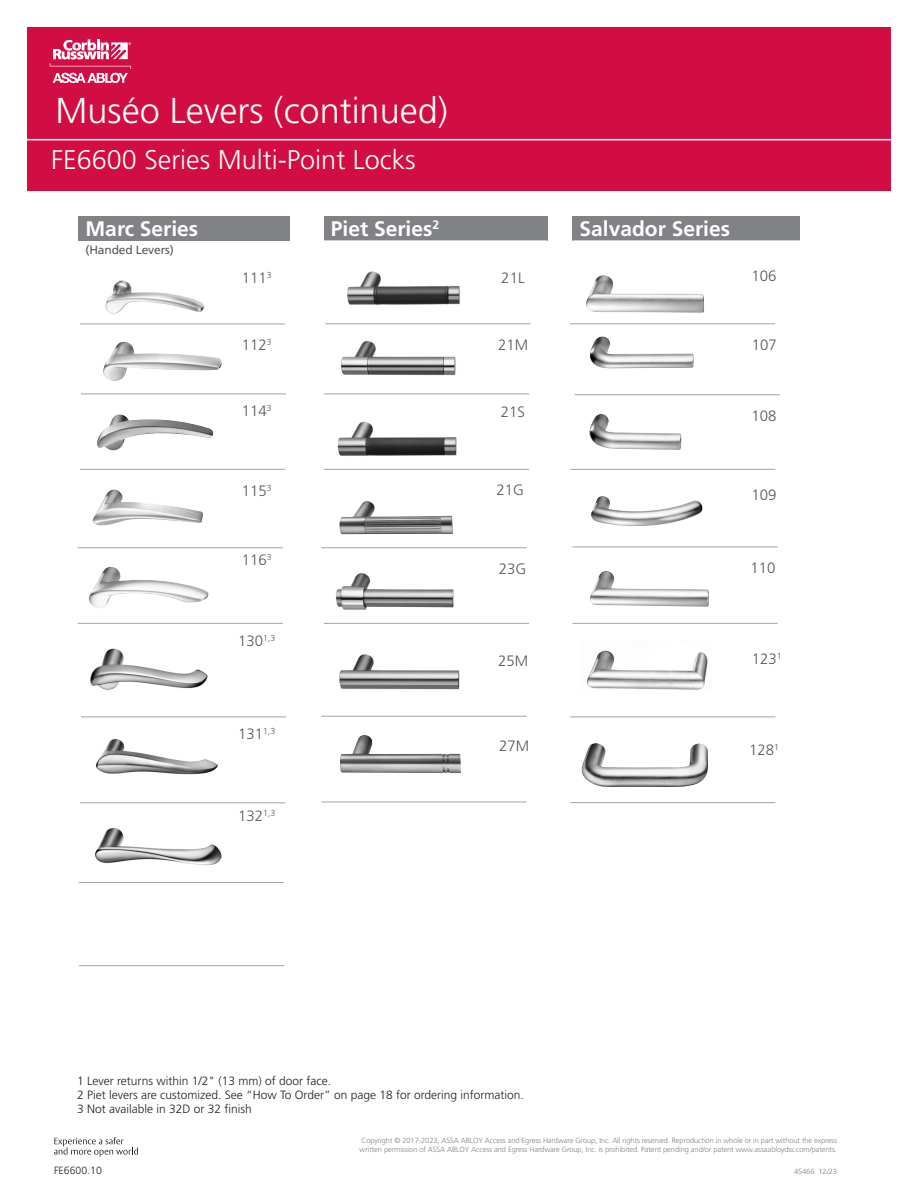
<style>
.page{position:relative;width:918px;height:1188px;background:#fff}
.page>*{position:absolute;margin:0;border:0;box-sizing:border-box;transform-origin:0 0}
.Page_Title__Right_Page{font:300 36px "Frutiger LT Pro";color:#fff}
.t1{font:300 27px "Frutiger LT Pro";color:#fff}
.t2{font:700 21px "Frutiger LT Pro";color:#fff}
.Heading_1{font:300 15px "Frutiger LT Pro";color:#57585a}
.t3{font:300 12px "Frutiger LT Pro";color:#231f20}
.t4{font:12px "Frutiger LT Pro";letter-spacing:-.01em;color:#57585a}
.t5{font:300 10.5px "Frutiger LT Pro";color:#231f20}
.t6{font:300 7.5px/9px "Frutiger LT Pro";letter-spacing:-.01em;color:#808285}
</style>
<div class="page">
<div style="left:27px;top:27px;width:864px;height:164px;background:#d20d44"></div>
<hr style="left:0;top:139px;width:918px;height:1px;background:#fff">
<svg style="left:50px;top:39px;width:81px;height:44px"></svg>
<svg style="left:54px;top:1137px;width:84px;height:20px"></svg>
<div style="left:79px;top:216px;width:211px;height:25px;background:#808285"></div>
<img style="left:93px;top:280px;width:115px;height:44px">
<img style="left:103px;top:341px;width:119px;height:40px">
<img style="left:97px;top:414px;width:117px;height:37px">
<img style="left:92px;top:489px;width:111px;height:37px">
<img style="left:96px;top:738px;width:122px;height:37px">
<img style="left:95px;top:828px;width:127px;height:38px">
<div style="left:573px;top:216px;width:227px;height:25px;background:#808285"></div>
<hr style="left:573px;top:240px;width:155px;height:1px;background:#d1d2d4">
<hr style="left:728px;top:240px;width:72px;height:1px;background:#d1d2d4">
<img style="left:586px;top:275px;width:118px;height:38px">
<img style="left:590px;top:336px;width:104px;height:32px">
<img style="left:589px;top:414px;width:93px;height:36px">
<img style="left:591px;top:496px;width:112px;height:30px">
<img style="left:590px;top:571px;width:119px;height:36px">
<img style="left:587px;top:650px;width:121px;height:40px">
<img style="left:581px;top:743px;width:127px;height:44px">
<div style="left:324px;top:216px;width:223px;height:25px;background:#808285"></div>
<hr style="left:324px;top:240px;width:155px;height:1px;background:#d1d2d4">
<hr style="left:479px;top:240px;width:68px;height:1px;background:#d1d2d4">
<img style="left:347px;top:271px;width:114px;height:34px">
<img style="left:341px;top:341px;width:115px;height:35px">
<img style="left:337px;top:421px;width:120px;height:35px">
<img style="left:339px;top:501px;width:114px;height:33px">
<img style="left:339px;top:654px;width:121px;height:36px">
<img style="left:340px;top:735px;width:121px;height:38px">
<hr style="left:80px;top:324px;width:205px;height:1px;background:#a7a2a0">
<hr style="left:325px;top:324px;width:206px;height:1px;background:#a7a2a0">
<hr style="left:570px;top:324px;width:205px;height:1px;background:#a7a2a0">
<hr style="left:81px;top:394px;width:205px;height:1px;background:#a7a2a0">
<hr style="left:324px;top:394px;width:205px;height:1px;background:#a7a2a0">
<hr style="left:575px;top:394px;width:205px;height:1px;background:#a7a2a0">
<hr style="left:80px;top:469px;width:205px;height:1px;background:#a7a2a0">
<hr style="left:324px;top:469px;width:205px;height:1px;background:#a7a2a0">
<hr style="left:570px;top:469px;width:205px;height:1px;background:#a7a2a0">
<hr style="left:78px;top:547px;width:205px;height:1px;background:#a7a2a0">
<hr style="left:572px;top:547px;width:206px;height:1px;background:#a7a2a0">
<hr style="left:321px;top:547px;width:205px;height:1px;background:#a7a2a0">
<img style="left:336px;top:573px;width:118px;height:37px">
<hr style="left:78px;top:623px;width:205px;height:1px;background:#a7a2a0">
<hr style="left:324px;top:623px;width:205px;height:1px;background:#a7a2a0">
<hr style="left:572px;top:623px;width:206px;height:1px;background:#a7a2a0">
<hr style="left:81px;top:717px;width:205px;height:1px;background:#a7a2a0">
<hr style="left:321px;top:716px;width:205px;height:1px;background:#a7a2a0">
<hr style="left:570px;top:717px;width:205px;height:1px;background:#a7a2a0">
<hr style="left:80px;top:803px;width:205px;height:1px;background:#a7a2a0">
<hr style="left:321px;top:802px;width:205px;height:1px;background:#a7a2a0">
<hr style="left:570px;top:802px;width:205px;height:1px;background:#a7a2a0">
<hr style="left:79px;top:882px;width:205px;height:1px;background:#a7a2a0">
<hr style="left:79px;top:965px;width:205px;height:1px;background:#a7a2a0">
<img style="left:89px;top:567px;width:120px;height:41px">
<img style="left:90px;top:648px;width:118px;height:42px">
<p class="Page_Title__Right_Page" style="left:56px;top:90px;width:394px">Muséo Levers (continued)</p>
<h1 class="Page_Title__Right_Page" style="left:57px;top:92px;width:148px">Functions</h1>
<h2 class="t1" style="left:51px;top:144px;width:366px">FE6600 Series Multi-Point Locks</h2>
<h2 class="t1" style="left:57px;top:144px;width:161px">FE6600 Series</h2>
<p class="t2" style="left:86px;top:216px;width:114px">Marc Series</p>
<p class="t4" style="left:86px;top:243px;width:90px">(Handed Levers)</p>
<p class="Heading_1" style="left:242px;top:269px;width:31px">111<sup>3</sup></p>
<p class="Heading_1" style="left:242px;top:336px;width:31px">112<sup>3</sup></p>
<p class="Heading_1" style="left:242px;top:402px;width:31px">114<sup>3</sup></p>
<p class="Heading_1" style="left:242px;top:483px;width:31px">115<sup>3</sup></p>
<p class="Heading_1" style="left:242px;top:552px;width:31px">116<sup>3</sup></p>
<p class="Heading_1" style="left:238px;top:632px;width:39px">130<sup>1,3</sup></p>
<p class="Heading_1" style="left:238px;top:725px;width:39px">131<sup>1,3</sup></p>
<p class="Heading_1" style="left:238px;top:807px;width:39px">132<sup>1,3</sup></p>
<p class="t2" style="left:331px;top:216px;width:110px">Piet Series<sup>2</sup></p>
<p class="Heading_1" style="left:501px;top:269px;width:25px">21L</p>
<p class="Heading_1" style="left:498px;top:336px;width:32px">21M</p>
<p class="Heading_1" style="left:501px;top:403px;width:26px">21S</p>
<p class="Heading_1" style="left:497px;top:481px;width:29px">21G</p>
<p class="Heading_1" style="left:499px;top:560px;width:29px">23G</p>
<p class="Heading_1" style="left:498px;top:652px;width:32px">25M</p>
<p class="Heading_1" style="left:499px;top:737px;width:32px">27M</p>
<p class="t2" style="left:579px;top:216px;width:152px">Salvador Series</p>
<p class="Heading_1" style="left:752px;top:267px;width:27px">106</p>
<p class="Heading_1" style="left:752px;top:336px;width:27px">107</p>
<p class="Heading_1" style="left:752px;top:407px;width:27px">108</p>
<p class="Heading_1" style="left:752px;top:486px;width:27px">109</p>
<p class="Heading_1" style="left:751px;top:559px;width:27px">110</p>
<p class="Heading_1" style="left:752px;top:650px;width:31px">123<sup>1</sup></p>
<p class="Heading_1" style="left:749px;top:741px;width:31px">128<sup>1</sup></p>
<p class="t3" style="left:77px;top:1074px;width:256px">1 Lever returns within 1/2" (13 mm) of door face.</p>
<p class="t3" style="left:77px;top:1088px;width:448px">2 Piet levers are customized. See “How To Order” on page 18 for ordering information.</p>
<p class="t3" style="left:77px;top:1102px;width:176px">3 Not available in 32D or 32 finish</p>
<p class="t6" style="left:360px;top:1136px;width:479px">Copyright © 2017-2023, ASSA ABLOY Access and Egress Hardware Group, Inc. All rights reserved. Reproduction in whole or in part without the express written permission of ASSA ABLOY Access and Egress Hardware Group, Inc. is prohibited. Patent pending and/or patent www.assaabloydss.com/patents.</p>
<h3 class="t5" style="left:54px;top:1164px;width:49px">FE6600.10</h3>
<p class="t6" style="left:794px;top:1167px;width:44px">45466 12/23</p>
</div>
